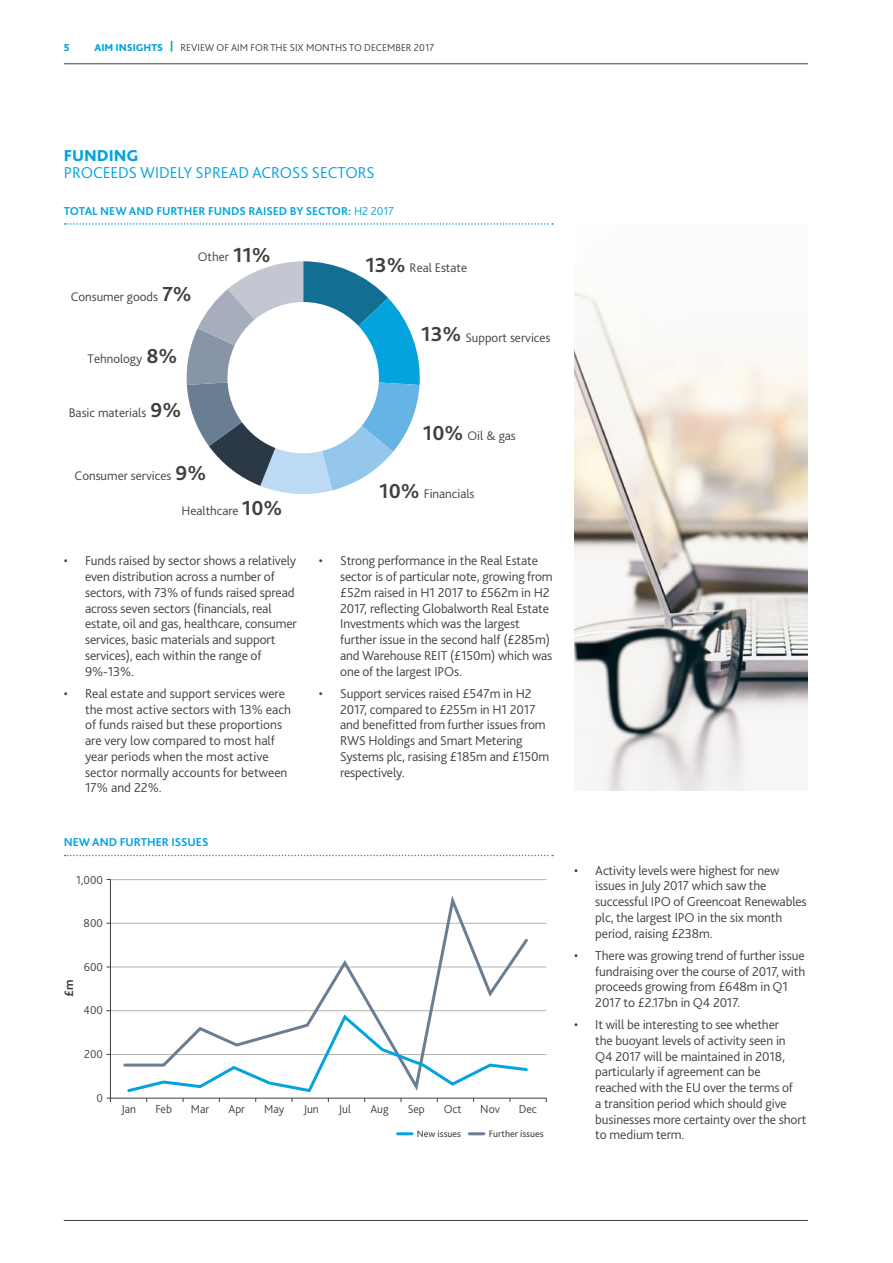
<style>
.page{position:relative;width:893px;height:1263px;background:#fff}
.page>*{position:absolute;margin:0;border:0;box-sizing:border-box;transform-origin:0 0}
.t1{font:700 21.3px "Bliss Pro";color:#404040}
.t2{font:300 16.5px "Bliss Pro";color:#03a3de}
.t3{font:800 16.5px "Bliss Pro";color:#03a3de}
.t4{font:300 13.5px/15.8px "Bliss Pro";letter-spacing:-.01em;color:#404040}
.t5{font:300 13.05px "Bliss Pro";color:#404040}
.t6{font:700 12.75px "Bliss Pro";color:#404040}
.t7{font:300 12px "Bliss Pro";color:#404040}
.t8{font:700 12px "Bliss Pro";color:#03a3de}
.t9{font:700 12px "Bliss Pro";color:#009fe3}
.t10{font:300 10.5px "Bliss Pro";color:#404040}
.t11{font:800 10.5px "Bliss Pro";color:#03a3de}
.t12{font:9.75px "Bliss Pro";color:#404040}
.s1{font-weight:800;color:#03a3de}
.s2{font-weight:300}
.s3{font-weight:700;font-size:21.3px}
</style>
<div class="page">
<hr style="left:64px;top:63px;width:744px;height:1px;background:#404040">
<img style="left:574px;top:291px;width:234px;height:499px">
<svg style="left:65px;top:223px;width:488px;height:2px"></svg>
<svg style="left:65px;top:855px;width:488px;height:1px"></svg>
<svg style="left:186px;top:261px;width:234px;height:233px"></svg>
<hr style="left:398px;top:1132px;width:14px;height:3px;background:#03a3de">
<hr style="left:469px;top:1132px;width:15px;height:3px;background:#697d93">
<svg style="left:110px;top:879px;width:437px;height:220px"></svg>
<svg style="left:122px;top:890px;width:409px;height:205px"></svg>
<svg style="left:125px;top:1012px;width:405px;height:90px"></svg>
<hr style="left:64px;top:1220px;width:744px;height:1px;background:#404040">
<p class="t11" style="left:64px;top:40px;width:7px">5</p>
<p class="t10" style="left:94px;top:40px;width:341px"><span class="s1">AIM INSIGHTS |</span> REVIEW OF AIM FOR THE SIX MONTHS TO DECEMBER 2017</p>
<p class="t3" style="left:64px;top:146px;width:76px">FUNDING</p>
<p class="t2" style="left:64px;top:162px;width:312px">PROCEEDS WIDELY SPREAD ACROSS SECTORS</p>
<p class="t8" style="left:64px;top:203px;width:332px">TOTAL NEW AND FURTHER FUNDS RAISED BY SECTOR: <span class="s2">H2 2017</span></p>
<p class="t5" style="left:198px;top:249px;width:75px">Other <span class="s3">11%</span></p>
<p class="t5" style="left:71px;top:289px;width:123px">Consumer goods <span class="s3">7%</span></p>
<p class="t5" style="left:88px;top:350px;width:91px">Tehnology <span class="s3">8%</span></p>
<p class="t5" style="left:69px;top:404px;width:114px">Basic materials <span class="s3">9%</span></p>
<p class="t5" style="left:75px;top:467px;width:133px">Consumer services <span class="s3">9%</span></p>
<h1 class="t1" style="left:242px;top:495px;width:42px">10%</h1>
<p class="t5" style="left:182px;top:502px;width:59px">Healthcare</p>
<p class="t4" style="left:85px;top:553px;width:213px;text-indent:-21px">• Funds raised by sector shows a relatively even distribution across a number of sectors, with 73% of funds raised spread across seven sectors (financials, real estate, oil and gas, healthcare, consumer services, basic materials and support services), each within the range of 9%-13%.</p>
<p class="t4" style="left:85px;top:685px;width:207px;text-indent:-21px">• Real estate and support services were the most active sectors with 13% each of funds raised but these proportions are very low compared to most half year periods when the most active sector normally accounts for between<br>17% and 22%.</p>
<p class="t9" style="left:64px;top:835px;width:146px">NEW AND FURTHER ISSUES</p>
<p class="t7" style="left:76px;top:872px;width:28px">1,000</p>
<p class="t7" style="left:84px;top:916px;width:21px">800</p>
<p class="t6" style="left:61px;top:997px;width:19px;rotate:-90deg">£m</p>
<p class="t7" style="left:84px;top:959px;width:21px">600</p>
<p class="t7" style="left:84px;top:1003px;width:21px">400</p>
<p class="t7" style="left:84px;top:1046px;width:20px">200</p>
<p class="t7" style="left:97px;top:1090px;width:8px">0</p>
<p class="t5" style="left:365px;top:259px;width:103px"><span class="s3">13%</span> Real Estate</p>
<p class="t5" style="left:421px;top:329px;width:131px"><span class="s3">13%</span> Support services</p>
<h1 class="t1" style="left:423px;top:420px;width:42px">10%</h1>
<p class="t5" style="left:467px;top:427px;width:50px">Oil &amp; gas</p>
<p class="t5" style="left:379px;top:485px;width:97px"><span class="s3">10%</span> Financials</p>
<p class="t4" style="left:340px;top:553px;width:214px;text-indent:-21px">• Strong performance in the Real Estate sector is of particular note, growing from £52m raised in H1 2017 to £562m in H2<br>2017, reflecting Globalworth Real Estate Investments which was the largest further issue in the second half (£285m) and Warehouse REIT (£150m) which was one of the largest IPOs.</p>
<p class="t4" style="left:340px;top:685px;width:211px;text-indent:-21px">• Support services raised £547m in H2<br>2017, compared to £255m in H1 2017 and benefitted from further issues from<br>RWS Holdings and Smart Metering<br>Systems plc, rasising £185m and £150m respectively.</p>
<p class="t7" style="left:121px;top:1102px;width:16px">Jan</p>
<p class="t7" style="left:155px;top:1102px;width:18px">Feb</p>
<p class="t7" style="left:191px;top:1102px;width:20px">Mar</p>
<p class="t7" style="left:229px;top:1102px;width:18px">Apr</p>
<p class="t7" style="left:264px;top:1102px;width:22px">May</p>
<p class="t7" style="left:304px;top:1102px;width:17px">Jun</p>
<p class="t7" style="left:339px;top:1102px;width:14px">Jul</p>
<p class="t7" style="left:370px;top:1102px;width:20px">Aug</p>
<p class="t7" style="left:408px;top:1102px;width:19px">Sep</p>
<p class="t7" style="left:444px;top:1102px;width:19px">Oct</p>
<p class="t7" style="left:480px;top:1102px;width:21px">Nov</p>
<p class="t7" style="left:519px;top:1102px;width:20px">Dec</p>
<p class="t12" style="left:417px;top:1127px;width:46px">New issues</p>
<p class="t12" style="left:489px;top:1127px;width:56px">Further issues</p>
<p class="t4" style="left:595px;top:862px;width:213px;text-indent:-21px">• Activity levels were highest for new issues in July 2017 which saw the successful IPO of Greencoat Renewables plc, the largest IPO in the six month period, raising £238m.</p>
<p class="t4" style="left:595px;top:947px;width:211px;text-indent:-21px">• There was growing trend of further issue fundraising over the course of 2017, with proceeds growing from £648m in Q1<br>2017 to £2.17bn in Q4 2017.</p>
<p class="t4" style="left:595px;top:1016px;width:213px;text-indent:-21px">• It will be interesting to see whether<br>the buoyant levels of activity seen in Q4 2017 will be maintained in 2018, particularly if agreement can be<br>reached with the EU over the terms of<br>a transition period which should give businesses more certainty over the short to medium term.</p>
</div>
